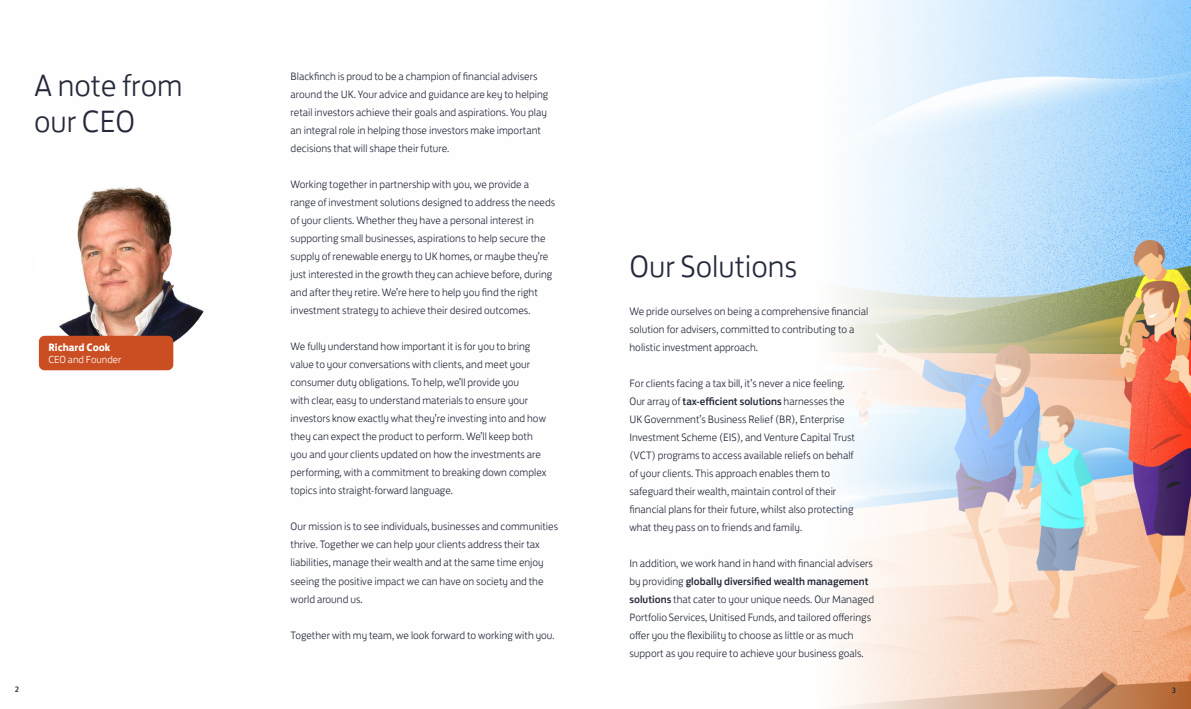
<style>
.page{position:relative;width:1191px;height:709px;background:#fff}
.page>*{position:absolute;margin:0;border:0;box-sizing:border-box;transform-origin:0 0}
.t1{font:300 31.6px/35.8px "FS Jack";color:#24293a}
.t2{font:300 11px/18px "FS Jack";color:#24293a}
.t3{font:700 11px "FS Jack";color:#fff}
.t4{font:300 10.5px "FS Jack";color:#fff}
.t5{font:500 8px "FS Jack";color:#24293a}
.s1{font-weight:500}
</style>
<div class="page">
<img style="left:38px;top:0;width:1153px;height:709px">
<img style="left:38px;top:181px;width:178px;height:175px">
<div style="left:39px;top:336px;width:134px;height:34px;background:#ca4e22;border-radius:6px"></div>
<p class="t1" style="left:34px;top:64px;width:150px">A note from our CEO</p>
<p class="t3" style="left:49px;top:338px;width:63px">Richard Cook</p>
<p class="t4" style="left:49px;top:351px;width:74px">CEO and Founder</p>
<p class="t2" style="left:291px;top:66px;width:259px">Blackfinch is proud to be a champion of financial advisers around the UK. Your advice and guidance are key to helping retail investors achieve their goals and aspirations. You play an integral role in helping those investors make important decisions that will shape their future.</p>
<p class="t2" style="left:291px;top:174px;width:266px">Working together in partnership with you, we provide a range of investment solutions designed to address the needs of your clients. Whether they have a personal interest in supporting small businesses, aspirations to help secure the supply of renewable energy to UK homes, or maybe they’re just interested in the growth they can achieve before, during and after they retire. We’re here to help you find the right investment strategy to achieve their desired outcomes.</p>
<p class="t2" style="left:291px;top:336px;width:257px">We fully understand how important it is for you to bring value to your conversations with clients, and meet your consumer duty obligations. To help, we’ll provide you<br>with clear, easy to understand materials to ensure your investors know exactly what they’re investing into and how they can expect the product to perform. We’ll keep both you and your clients updated on how the investments are performing, with a commitment to breaking down complex topics into straight-forward language.</p>
<p class="t2" style="left:291px;top:516px;width:269px">Our mission is to see individuals, businesses and communities thrive. Together we can help your clients address their tax liabilities, manage their wealth and at the same time enjoy seeing the positive impact we can have on society and the world around us.</p>
<p class="t2" style="left:291px;top:624px;width:266px">Together with my team, we look forward to working with you.</p>
<p class="t1" style="left:629px;top:245px;width:169px">Our Solutions</p>
<p class="t2" style="left:629px;top:301px;width:240px">We pride ourselves on being a comprehensive financial solution for advisers, committed to contributing to a holistic investment approach.</p>
<p class="t2" style="left:629px;top:373px;width:227px">For clients facing a tax bill, it’s never a nice feeling.<br>Our array of <span class="s1">tax-efficient solutions</span> harnesses the UK Government’s Business Relief (BR), Enterprise Investment Scheme (EIS), and Venture Capital Trust (VCT) programs to access available reliefs on behalf of your clients. This approach enables them to safeguard their wealth, maintain control of their financial plans for their future, whilst also protecting what they pass on to friends and family.</p>
<p class="t2" style="left:629px;top:553px;width:246px">In addition, we work hand in hand with financial advisers by providing <span class="s1">globally diversified wealth management solutions</span> that cater to your unique needs. Our Managed Portfolio Services, Unitised Funds, and tailored offerings offer you the flexibility to choose as little or as much support as you require to achieve your business goals.</p>
<p class="t5" style="left:15px;top:683px;width:6px">2</p>
<p class="t5" style="left:1171px;top:683px;width:6px">3</p>
</div>
